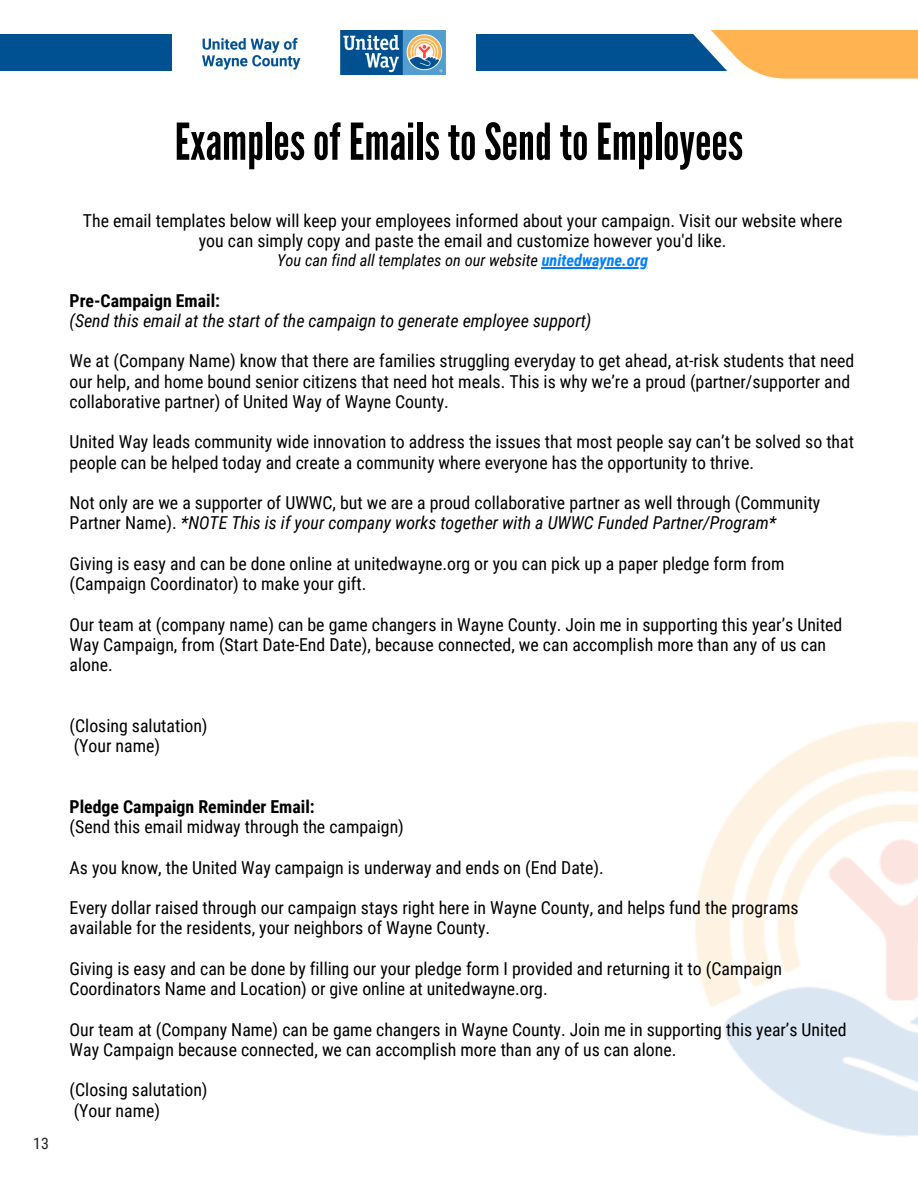
<style>
.page{position:relative;width:918px;height:1188px;background:#fff}
.page>*{position:absolute;margin:0;border:0;box-sizing:border-box;transform-origin:0 0}
.t1{font:50.7px "League Gothic";color:#000}
.t2{font:17.85px/20.2px "Roboto Condensed";color:#000}
.t3{font:italic 17.85px "Roboto Condensed";color:#000}
.t4{font:700 17.85px "Roboto Condensed";color:#000}
.t5{font:italic 16.35px "Roboto Condensed";color:#000}
.t6{font:15.9px "Roboto Condensed";color:#232121}
.s1{font-weight:700;color:#007dff}
.s2{font-style:italic}
</style>
<div class="page">
<img style="left:695px;top:721px;width:223px;height:415px">
<hr style="left:542px;top:267px;width:106px;height:1px;background:#007dff">
<div style="left:476px;top:34px;width:442px;height:37px;background:#005191"></div>
<svg style="left:693px;top:31px;width:225px;height:48px;background:#efb76d"></svg>
<img style="left:203px;top:31px;width:243px;height:44px">
<div style="left:0;top:34px;width:172px;height:37px;background:#005191"></div>
<p class="t6" style="left:33px;top:1134px;width:17px">13</p>
<p class="t1" style="left:175px;top:112px;width:570px">Examplesof EmailstoSendtoEmployees</p>
<p class="t2" style="left:83px;top:210px;width:761px;text-align:center">The email templates below will keep your employees informed about your campaign. Visit our website where you can simply copy and paste the email and customize however you'd like.</p>
<p class="t5" style="left:277px;top:251px;width:373px">You can find all templates on our website <span class="s1">unitedwayne.org</span></p>
<p class="t4" style="left:70px;top:290px;width:152px">Pre-Campaign Email:</p>
<p class="t3" style="left:70px;top:310px;width:523px">(Send this email at the start of the campaign to generate employee support)</p>
<p class="t2" style="left:70px;top:351px;width:786px">We at (Company Name) know that there are families struggling everyday to get ahead, at-risk students that need our help, and home bound senior citizens that need hot meals. This is why we’re a proud (partner/supporter and collaborative partner) of United Way of Wayne County.</p>
<p class="t2" style="left:70px;top:432px;width:786px">United Way leads community wide innovation to address the issues that most people say can’t be solved so that people can be helped today and create a community where everyone has the opportunity to thrive.</p>
<p class="t2" style="left:70px;top:493px;width:752px">Not only are we a supporter of UWWC, but we are a proud collaborative partner as well through (Community<br>Partner Name). <span class="s2">*NOTE This is if your company works together with a UWWC Funded Partner/Program*</span></p>
<p class="t2" style="left:70px;top:554px;width:716px">Giving is easy and can be done online at unitedwayne.org or you can pick up a paper pledge form from (Campaign Coordinator) to make your gift.</p>
<p class="t2" style="left:70px;top:614px;width:774px">Our team at (company name) can be game changers in Wayne County. Join me in supporting this year’s United<br>Way Campaign, from (Start Date-End Date), because connected, we can accomplish more than any of us can alone.</p>
<p class="t2" style="left:70px;top:716px;width:140px">(Closing salutation)</p>
<p class="t2" style="left:74px;top:736px;width:88px">(Your name)</p>
<p class="t4" style="left:70px;top:796px;width:247px">Pledge Campaign Reminder Email:</p>
<p class="t2" style="left:70px;top:817px;width:336px">(Send this email midway through the campaign)</p>
<p class="t2" style="left:70px;top:857px;width:536px">As you know, the United Way campaign is underway and ends on (End Date).</p>
<p class="t2" style="left:70px;top:898px;width:731px">Every dollar raised through our campaign stays right here in Wayne County, and helps fund the programs available for the residents, your neighbors of Wayne County.</p>
<p class="t2" style="left:70px;top:959px;width:714px">Giving is easy and can be done by filling our your pledge form I provided and returning it to (Campaign<br>Coordinators Name and Location) or give online at unitedwayne.org.</p>
<p class="t2" style="left:70px;top:1019px;width:779px">Our team at (Company Name) can be game changers in Wayne County. Join me in supporting this year’s United<br>Way Campaign because connected, we can accomplish more than any of us can alone.</p>
<p class="t2" style="left:70px;top:1080px;width:140px">(Closing salutation)</p>
<p class="t2" style="left:74px;top:1100px;width:88px">(Your name)</p>
</div>
